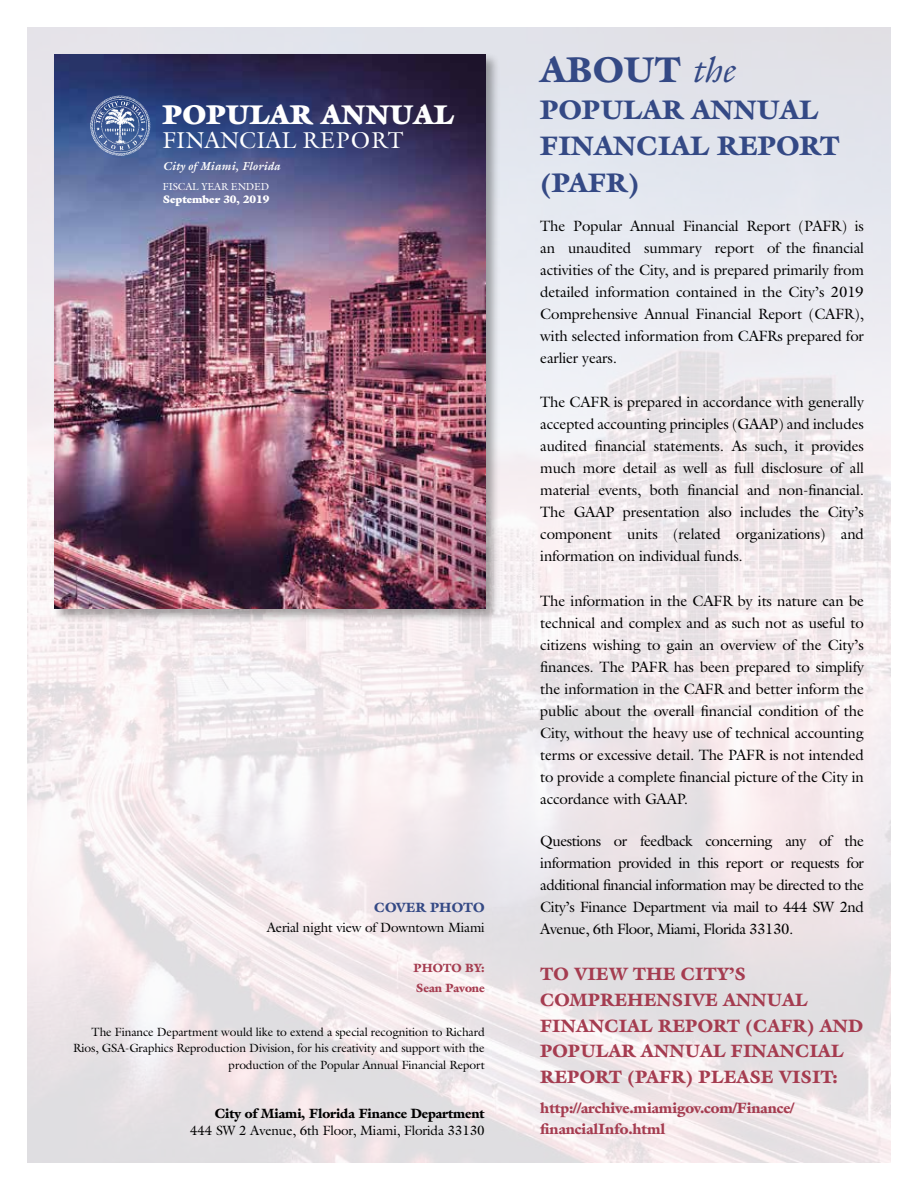
<style>
.page{position:relative;width:918px;height:1188px;background:#fff}
.page>*{position:absolute;margin:0;border:0;box-sizing:border-box;transform-origin:0 0}
.t1{font:900 36px "Galliard";color:#344985}
.t2{font:900 27.3px "Galliard";color:#fff}
.t3{font:900 27px/36.5px "Galliard";color:#344985}
.t4{font:23.1px "Galliard";color:#fff}
.t5{font:900 18px/25.7px "Galliard";color:#a53c50}
.t6{font:15px/22px "Galliard";letter-spacing:-.01em;color:#000;text-align:justify}
.t7{font:900 15px/20.5px "Galliard";letter-spacing:-.01em;color:#a53c50}
.t8{font:13.5px "Galliard";letter-spacing:-.01em;color:#000}
.t9{font:900 13.5px "Galliard";letter-spacing:-.01em;color:#000}
.t10{font:900 13.5px "Galliard";color:#344985}
.t11{font:12px/16.5px "Galliard";letter-spacing:-.01em;color:#000;text-align:right}
.t12{font:900 12px/20px "Galliard";letter-spacing:-.01em;color:#a53c50}
.t13{font:italic 700 11.7px "Galliard";color:#fff}
.t14{font:900 10.95px "Galliard";letter-spacing:-.01em;color:#fff}
.t15{font:10.2px "Galliard";letter-spacing:-.01em;color:#fff}
.s1{font-weight:400;font-style:italic}
</style>
<div class="page">
<img style="left:27px;top:27px;width:864px;height:1135px">
<div style="left:52px;top:52px;width:448px;height:571px;background:#000;opacity:.34"></div>
<img style="left:54px;top:54px;width:431px;height:554px">
<img style="left:90px;top:96px;width:60px;height:60px;border-radius:30px">
<h2 class="t2" style="left:163px;top:98px;width:292px">POPULAR ANNUAL</h2>
<h3 class="t4" style="left:163px;top:126px;width:242px">FINANCIAL REPORT</h3>
<p class="t13" style="left:163px;top:159px;width:119px">City of Miami, Florida</p>
<p class="t15" style="left:163px;top:180px;width:108px">FISCAL YEAR ENDED</p>
<p class="t14" style="left:163px;top:192px;width:108px">September 30, 2019</p>
<p class="t10" style="left:374px;top:900px;width:112px">COVER PHOTO</p>
<p class="t8" style="left:267px;top:919px;width:219px">Aerial night view of Downtown Miami</p>
<p class="t12" style="left:414px;top:958px;width:73px">PHOTO BY:<br>Sean Pavone</p>
<p class="t11" style="left:73px;top:1023px;width:413px">The Finance Department would like to extend a special recognition to Richard<br>Rios, GSA-Graphics Reproduction Division, for his creativity and support with the production of the Popular Annual Financial Report</p>
<p class="t9" style="left:215px;top:1105px;width:272px">City of Miami, Florida Finance Department</p>
<p class="t8" style="left:190px;top:1122px;width:296px">444 SW 2 Avenue, 6th Floor, Miami, Florida 33130</p>
<h1 class="t1" style="left:540px;top:48px;width:196px">ABOUT <span class="s1">the</span></h1>
<h3 class="t3" style="left:540px;top:92px;width:301px">POPULAR ANNUAL<br>FINANCIAL REPORT (PAFR)</h3>
<p class="t6" style="left:540px;top:215px;width:325px">The Popular Annual Financial Report (PAFR) is an unaudited summary report of the financial activities of the City, and is prepared primarily from detailed information contained in the City’s 2019<br>Comprehensive Annual Financial Report (CAFR), with selected information from CAFRs prepared for earlier years.</p>
<p class="t6" style="left:540px;top:391px;width:325px">The CAFR is prepared in accordance with generally accepted accounting principles (GAAP) and includes audited financial statements. As such, it provides much more detail as well as full disclosure of all material events, both financial and non-financial.<br>The GAAP presentation also includes the City’s component units (related organizations) and information on individual funds.</p>
<p class="t6" style="left:540px;top:589px;width:325px">The information in the CAFR by its nature can be technical and complex and as such not as useful to citizens wishing to gain an overview of the City’s finances. The PAFR has been prepared to simplify the information in the CAFR and better inform the public about the overall financial condition of the City, without the heavy use of technical accounting terms or excessive detail. The PAFR is not intended to provide a complete financial picture of the City in accordance with GAAP.</p>
<p class="t6" style="left:540px;top:830px;width:325px">Questions or feedback concerning any of the information provided in this report or requests for additional financial information may be directed to the City’s Finance Department via mail to 444 SW 2nd Avenue, 6th Floor, Miami, Florida 33130.</p>
<p class="t5" style="left:540px;top:962px;width:325px">TO VIEW THE CITY’S<br>COMPREHENSIVE ANNUAL<br>FINANCIAL REPORT (CAFR) AND<br>POPULAR ANNUAL FINANCIAL<br>REPORT (PAFR) PLEASE VISIT:</p>
<p class="t7" style="left:540px;top:1098px;width:256px">http://archive.miamigov.com/Finance/ financialInfo.html</p>
</div>
